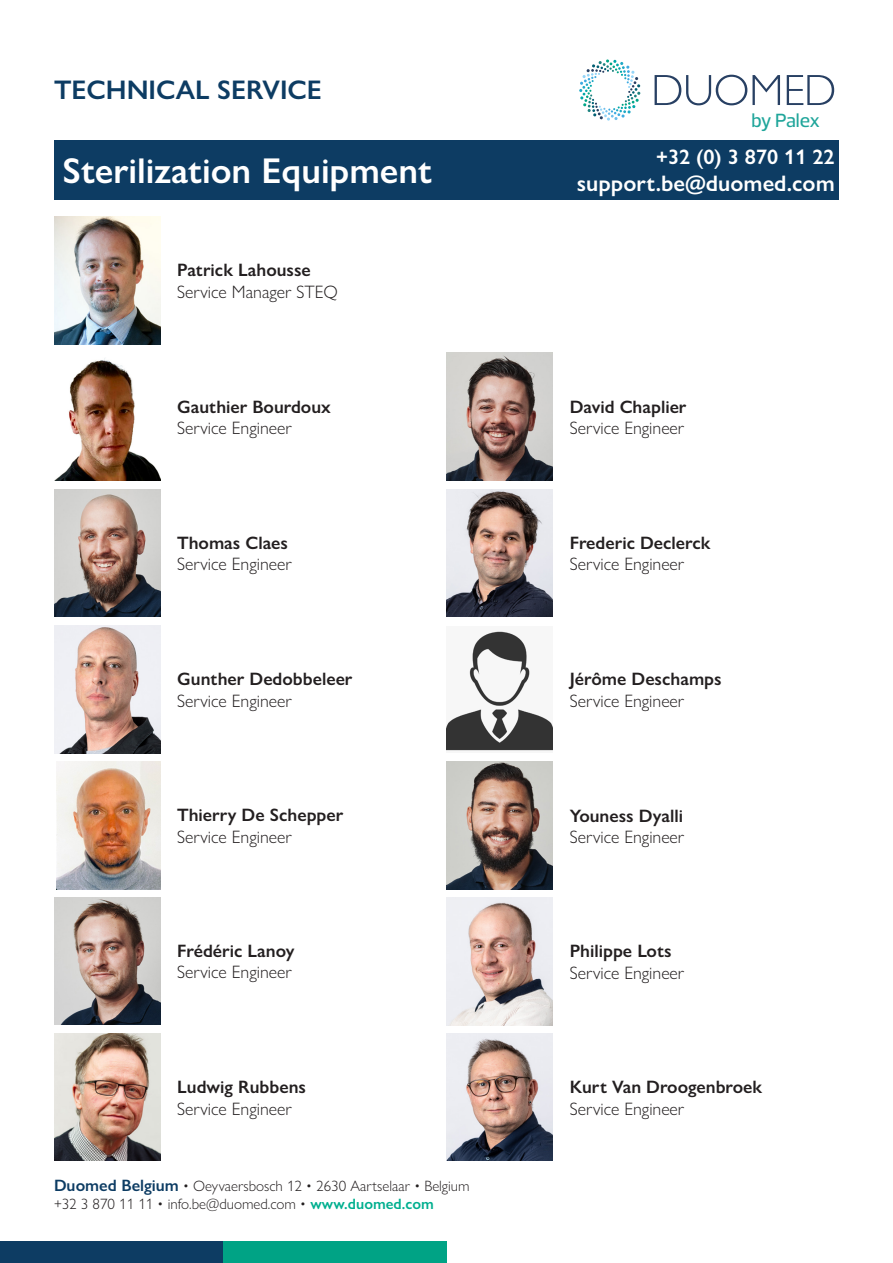
<style>
.page{position:relative;width:893px;height:1263px;background:#fff}
.page>*{position:absolute;margin:0;border:0;box-sizing:border-box;transform-origin:0 0}
.t1{font:600 36px "Gill Sans Nova";color:#fff}
.t2{font:600 27px "Gill Sans Nova";color:#0d3c63}
.t3{font:600 22.5px "Gill Sans Nova";color:#fff}
.t4{font:600 21px "Gill Sans Nova";color:#fff}
.t5{font:500 19.5px "Prelo";letter-spacing:-.03em;color:#1fa59a}
.t6{font:600 18px/21.6px "Gill Sans Nova";color:#231f20}
.t7{font:300 18px "Gill Sans Nova";color:#231f20}
.t8{font:300 15px "Gill Sans Nova";color:#231f20}
.s1{font-weight:300}
.s2{font-weight:600;font-size:16.5px;color:#0d3c63}
.s3{font-weight:600;color:#01af8f}
</style>
<div class="page">
<div style="left:54px;top:140px;width:785px;height:60px;background:#0d3c63"></div>
<div style="left:0;top:1242px;width:223px;height:21px;background:#0d3c63"></div>
<div style="left:223px;top:1242px;width:223px;height:21px;background:#00a385"></div>
<img style="left:54px;top:217px;width:106px;height:127px">
<img style="left:446px;top:489px;width:107px;height:128px">
<img style="left:446px;top:898px;width:107px;height:127px">
<img style="left:55px;top:358px;width:105px;height:122px">
<img style="left:54px;top:489px;width:106px;height:128px">
<img style="left:446px;top:1033px;width:107px;height:128px">
<img style="left:56px;top:762px;width:104px;height:127px">
<img style="left:54px;top:1033px;width:106px;height:128px">
<img style="left:54px;top:626px;width:106px;height:127px">
<img style="left:446px;top:353px;width:107px;height:127px">
<img style="left:54px;top:897px;width:106px;height:128px">
<img style="left:446px;top:631px;width:107px;height:120px">
<img style="left:446px;top:762px;width:107px;height:127px">
<svg style="left:579px;top:59px;width:61px;height:62px"></svg>
<svg style="left:655px;top:75px;width:179px;height:30px"></svg>
<p class="t2" style="left:54px;top:73px;width:269px">TECHNICAL SERVICE</p>
<p class="t5" style="left:751px;top:108px;width:70px">by Palex</p>
<p class="t1" style="left:63px;top:149px;width:371px">Sterilization Equipment</p>
<p class="t4" style="left:656px;top:144px;width:180px">+32 (0) 3 870 11 22</p>
<p class="t3" style="left:577px;top:170px;width:259px">support.be@duomed.com</p>
<p class="t6" style="left:177px;top:259px;width:135px">Patrick Lahousse</p>
<p class="t7" style="left:177px;top:281px;width:162px">Service Manager STEQ</p>
<p class="t6" style="left:177px;top:395px;width:155px">Gauthier Bourdoux</p>
<p class="t7" style="left:177px;top:417px;width:116px">Service Engineer</p>
<p class="t6" style="left:570px;top:395px;width:118px">David Chaplier</p>
<p class="t7" style="left:570px;top:417px;width:116px">Service Engineer</p>
<p class="t6" style="left:177px;top:531px;width:112px">Thomas Claes</p>
<p class="t7" style="left:177px;top:553px;width:116px">Service Engineer</p>
<p class="t6" style="left:570px;top:531px;width:142px">Frederic Declerck</p>
<p class="t7" style="left:570px;top:553px;width:116px">Service Engineer</p>
<p class="t6" style="left:177px;top:668px;width:177px">Gunther Dedobbeleer</p>
<p class="t7" style="left:177px;top:690px;width:116px">Service Engineer</p>
<p class="t6" style="left:570px;top:668px;width:153px">Jérôme Deschamps<br><span class="s1">Service Engineer</span></p>
<p class="t6" style="left:177px;top:804px;width:168px">Thierry De Schepper</p>
<p class="t7" style="left:177px;top:826px;width:116px">Service Engineer</p>
<p class="t6" style="left:570px;top:805px;width:115px">Youness Dyalli</p>
<p class="t7" style="left:570px;top:826px;width:116px">Service Engineer</p>
<p class="t6" style="left:177px;top:940px;width:119px">Frédéric Lanoy</p>
<p class="t7" style="left:177px;top:961px;width:116px">Service Engineer</p>
<p class="t6" style="left:570px;top:940px;width:103px">Philippe Lots</p>
<p class="t7" style="left:570px;top:962px;width:116px">Service Engineer</p>
<p class="t6" style="left:177px;top:1076px;width:130px">Ludwig Rubbens</p>
<p class="t7" style="left:177px;top:1097px;width:116px">Service Engineer</p>
<p class="t6" style="left:570px;top:1076px;width:194px">Kurt Van Droogenbroek</p>
<p class="t7" style="left:570px;top:1097px;width:116px">Service Engineer</p>
<p class="t8" style="left:54px;top:1177px;width:417px"><span class="s2">Duomed Belgium</span> • Oeyvaersbosch 12 • 2630 Aartselaar • Belgium</p>
<p class="t8" style="left:54px;top:1195px;width:381px">+32 3 870 11 11 • info.be@duomed.com • <span class="s3">www.duomed.com</span></p>
</div>
